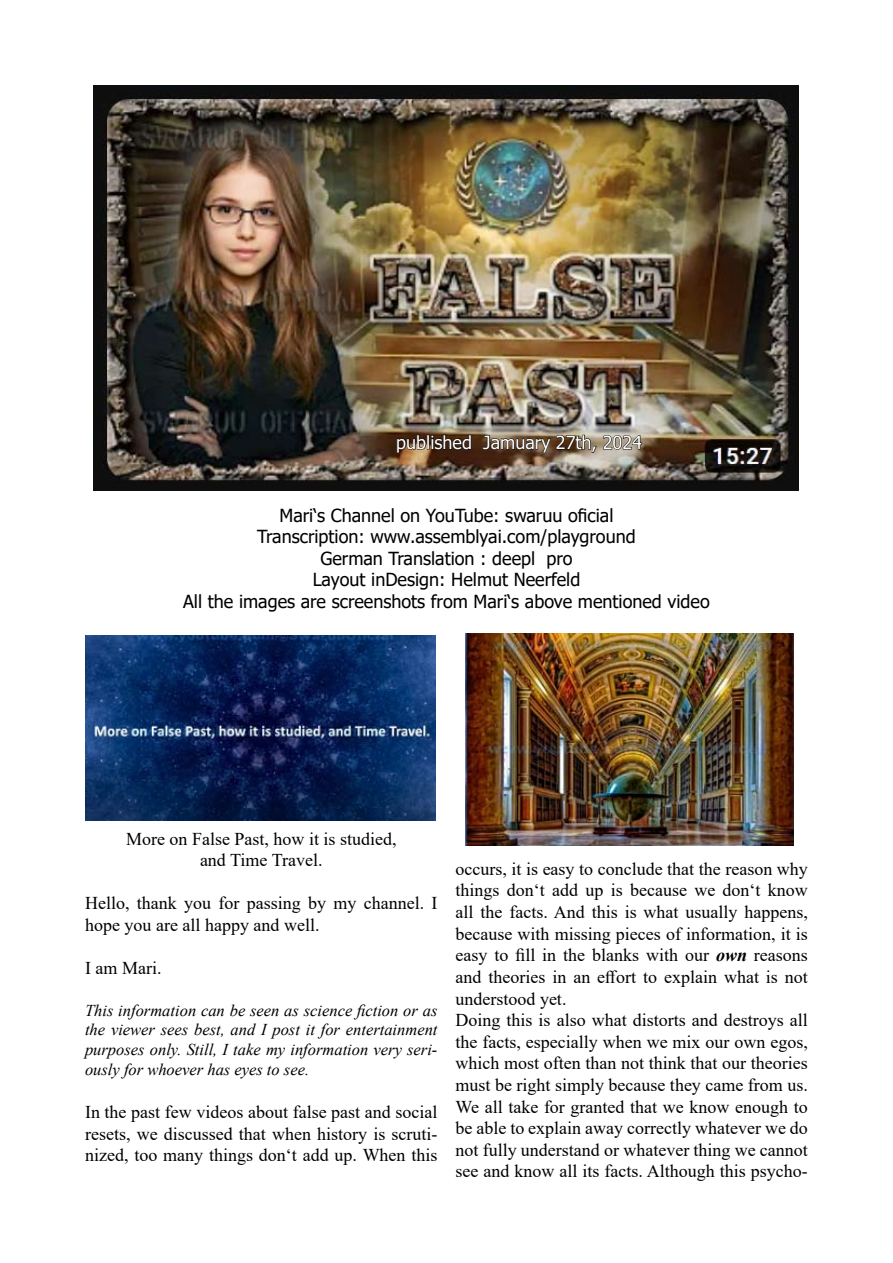
<style>
.page{position:relative;width:893px;height:1263px;background:#fff}
.page>*{position:absolute;margin:0;border:0;box-sizing:border-box;transform-origin:0 0}
.t1{font:18px/21.6px "Times New Roman";color:#000}
.t2{font:18px/21.6px "Tahoma";color:#000;text-align:center}
.t3{font:18px "Tahoma";color:#fff}
.t4{font:italic 16.5px/19.8px "Times New Roman";color:#000;text-align:justify}
.s1{font-weight:700;font-style:italic}
</style>
<div class="page">
<img style="left:94px;top:85px;width:704px;height:405px">
<svg style="left:397px;top:434px;width:75px;height:19px"></svg>
<svg style="left:483px;top:434px;width:114px;height:19px;background:#574431"></svg>
<svg style="left:603px;top:435px;width:39px;height:15px"></svg>
<img style="left:85px;top:635px;width:350px;height:185px">
<img style="left:466px;top:634px;width:328px;height:211px">
<p class="t3" style="left:396px;top:430px;width:247px">published Jamuary 27th, 2024</p>
<p class="t2" style="left:183px;top:505px;width:528px">Mari‘s Channel on YouTube: swaruu oficial<br>Transcription: www.assemblyai.com/playground<br>German Translation : deepl pro<br>Layout inDesign: Helmut Neerfeld<br>All the images are screenshots from Mari‘s above mentioned video</p>
<p class="t1" style="left:126px;top:827px;width:272px;text-align:center">More on False Past, how it is studied, and Time Travel.</p>
<p class="t1" style="left:85px;top:892px;width:354px">Hello, thank you for passing by my channel. I hope you are all happy and well.</p>
<p class="t1" style="left:85px;top:957px;width:78px">I am Mari.</p>
<p class="t4" style="left:85px;top:1000px;width:354px">This information can be seen as science fiction or as the viewer sees best, and I post it for entertainment purposes only. Still, I take my information very seri&shy;ously for whoever has eyes to see.</p>
<p class="t1" style="left:85px;top:1101px;width:354px;text-align:justify">In the past few videos about false past and social resets, we discussed that when history is scruti&shy;nized, too many things don‘t add up. When this</p>
<p class="t1" style="left:455px;top:857px;width:354px">occurs, it is easy to conclude that the reason why things don‘t add up is because we don‘t know all the facts. And this is what usually happens, because with missing pieces of information, it is easy to fill in the blanks with our <span class="s1">own</span> reasons and theories in an effort to explain what is not understood yet.<br>Doing this is also what distorts and destroys all the facts, especially when we mix our own egos, which most often than not think that our theories must be right simply because they came from us.<br>We all take for granted that we know enough to be able to explain away correctly whatever we do not fully understand or whatever thing we cannot see and know all its facts. Although this psycho-</p>
</div>
